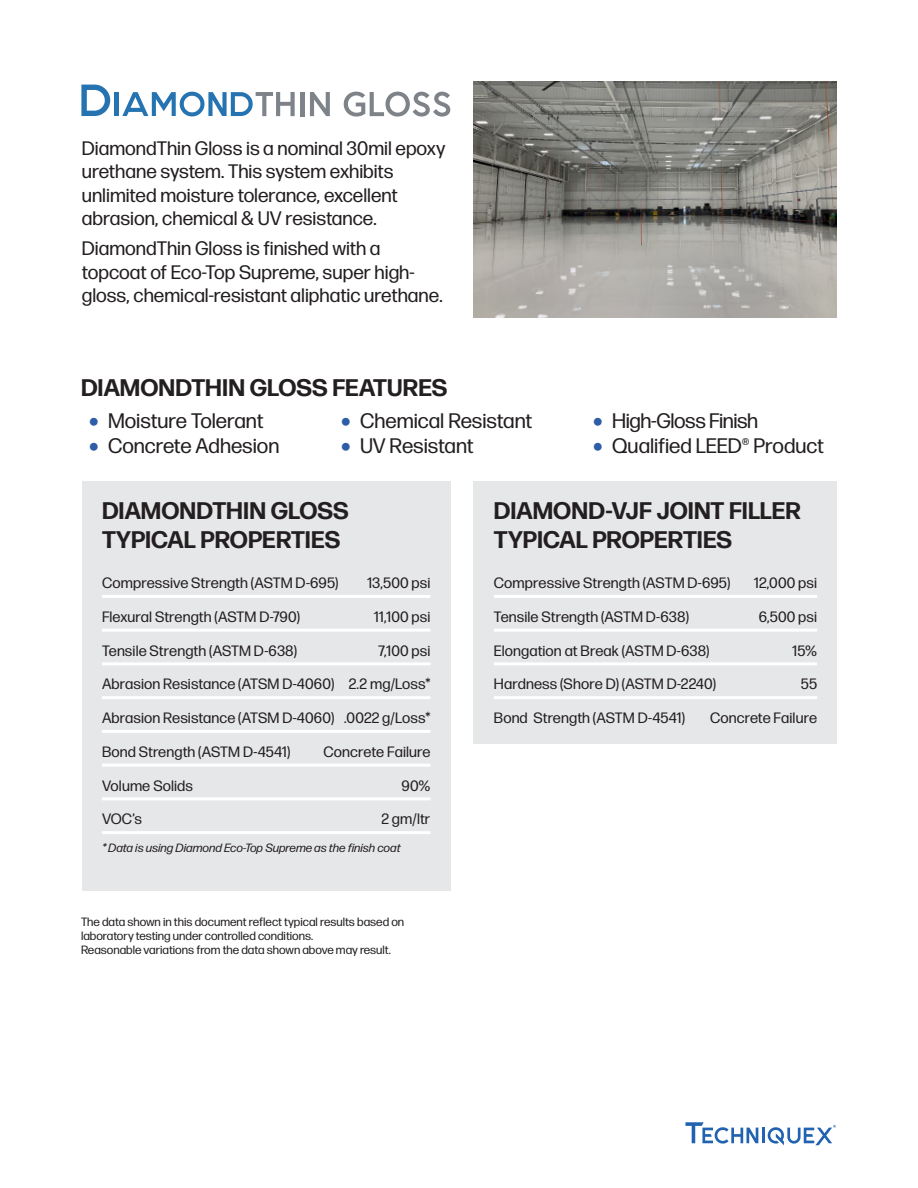
<style>
.page{position:relative;width:918px;height:1188px;background:#fff}
.page>*{position:absolute;margin:0;border:0;box-sizing:border-box;transform-origin:0 0}
.t1{font:700 24px/28.8px "Forma DJR Text";color:#231f20}
.t2{font:21px "Forma DJR Text";letter-spacing:-.005em;color:#231f20}
.t3{font:19.5px/23.4px "Forma DJR Text";color:#231f20}
.t4{font:15px "Forma DJR Text";letter-spacing:.005em;color:#231f20}
.t5{font:12px/14.4px "Forma DJR Text";color:#231f20}
.t6{font:italic 12px "Forma DJR Text";color:#231f20}
.s1{font-family:"Lato";color:#2e5ca7}
</style>
<div class="page">
<svg style="left:685px;top:1122px;width:151px;height:23px"></svg>
<img style="left:474px;top:81px;width:363px;height:236px">
<div style="left:82px;top:481px;width:369px;height:410px;background:#e6e7e9"></div>
<hr style="left:102px;top:595px;width:328px;height:3px;background:#fff">
<hr style="left:102px;top:629px;width:328px;height:3px;background:#fff">
<hr style="left:102px;top:662px;width:328px;height:3px;background:#fff">
<hr style="left:102px;top:696px;width:328px;height:3px;background:#fff">
<hr style="left:102px;top:730px;width:328px;height:3px;background:#fff">
<hr style="left:102px;top:764px;width:328px;height:3px;background:#fff">
<hr style="left:102px;top:797px;width:328px;height:3px;background:#fff">
<hr style="left:102px;top:831px;width:328px;height:3px;background:#fff">
<svg style="left:81px;top:85px;width:29px;height:31px"></svg>
<hr style="left:115px;top:92px;width:4px;height:24px;background:#2574b1">
<svg style="left:122px;top:91px;width:173px;height:26px"></svg>
<hr style="left:300px;top:92px;width:4px;height:24px;background:#7e8389">
<svg style="left:310px;top:92px;width:20px;height:24px"></svg>
<svg style="left:344px;top:92px;width:106px;height:25px"></svg>
<div style="left:474px;top:481px;width:363px;height:262px;background:#e6e7e9"></div>
<hr style="left:494px;top:595px;width:323px;height:3px;background:#fff">
<hr style="left:494px;top:629px;width:323px;height:3px;background:#fff">
<hr style="left:494px;top:662px;width:323px;height:3px;background:#fff">
<hr style="left:494px;top:696px;width:323px;height:3px;background:#fff">
<h3 class="t3" style="left:82px;top:138px;width:365px">DiamondThin Gloss is a nominal 30mil epoxy urethane system. This system exhibits unlimited moisture tolerance, excellent abrasion, chemical &amp; UV resistance.</h3>
<h3 class="t3" style="left:82px;top:239px;width:362px">DiamondThin Gloss is finished with a topcoat of Eco-Top Supreme, super high&shy;gloss, chemical-resistant aliphatic urethane.</h3>
<h1 class="t1" style="left:81px;top:376px;width:368px">DIAMONDTHIN GLOSS FEATURES</h1>
<h2 class="t2" style="left:88px;top:412px;width:177px"><span class="s1">•</span> Moisture Tolerant</h2>
<h2 class="t2" style="left:88px;top:437px;width:193px"><span class="s1">•</span> Concrete Adhesion</h2>
<h2 class="t2" style="left:340px;top:412px;width:194px"><span class="s1">•</span> Chemical Resistant</h2>
<h2 class="t2" style="left:340px;top:437px;width:135px"><span class="s1">•</span> UV Resistant</h2>
<h2 class="t2" style="left:592px;top:412px;width:168px"><span class="s1">•</span> High-Gloss Finish</h2>
<h2 class="t2" style="left:592px;top:437px;width:234px"><span class="s1">•</span> Qualified LEED® Product</h2>
<h1 class="t1" style="left:102px;top:498px;width:248px">DIAMONDTHIN GLOSS<br>TYPICAL PROPERTIES</h1>
<p class="t4" style="left:102px;top:577px;width:238px">Compressive Strength (ASTM D-695)</p>
<p class="t4" style="left:367px;top:577px;width:65px">13,500 psi</p>
<p class="t4" style="left:102px;top:611px;width:200px">Flexural Strength (ASTM D-790)</p>
<p class="t4" style="left:374px;top:611px;width:58px">11,100 psi</p>
<p class="t4" style="left:102px;top:644px;width:197px">Tensile Strength (ASTM D-638)</p>
<p class="t4" style="left:378px;top:644px;width:54px">7,100 psi</p>
<p class="t4" style="left:102px;top:678px;width:330px">Abrasion Resistance (ATSM D-4060) 2.2 mg/Loss*</p>
<p class="t4" style="left:102px;top:712px;width:330px">Abrasion Resistance (ATSM D-4060) .0022 g/Loss*</p>
<p class="t4" style="left:102px;top:746px;width:190px">Bond Strength (ASTM D-4541)</p>
<p class="t4" style="left:323px;top:746px;width:109px">Concrete Failure</p>
<p class="t4" style="left:102px;top:779px;width:93px">Volume Solids</p>
<p class="t4" style="left:402px;top:779px;width:31px">90%</p>
<p class="t4" style="left:102px;top:813px;width:42px">VOC’s</p>
<p class="t4" style="left:382px;top:813px;width:50px">2 gm/ltr</p>
<p class="t6" style="left:102px;top:843px;width:300px">* Data is using Diamond Eco-Top Supreme as the finish coat</p>
<p class="t5" style="left:81px;top:915px;width:325px">The data shown in this document reflect typical results based on laboratory testing under controlled conditions.<br>Reasonable variations from the data shown above may result.</p>
<h1 class="t1" style="left:494px;top:498px;width:309px">DIAMOND-VJF JOINT FILLER<br>TYPICAL PROPERTIES</h1>
<p class="t4" style="left:494px;top:577px;width:238px">Compressive Strength (ASTM D-695)</p>
<p class="t4" style="left:754px;top:577px;width:65px">12,000 psi</p>
<p class="t4" style="left:494px;top:611px;width:197px">Tensile Strength (ASTM D-638)</p>
<p class="t4" style="left:759px;top:611px;width:60px">6,500 psi</p>
<p class="t4" style="left:494px;top:644px;width:217px">Elongation at Break (ASTM D-638)</p>
<p class="t4" style="left:792px;top:644px;width:26px">15%</p>
<p class="t4" style="left:494px;top:678px;width:224px">Hardness (Shore D) (ASTM D-2240)</p>
<p class="t4" style="left:801px;top:678px;width:18px">55</p>
<p class="t4" style="left:494px;top:712px;width:193px">Bond Strength (ASTM D-4541)</p>
<p class="t4" style="left:710px;top:712px;width:109px">Concrete Failure</p>
</div>
